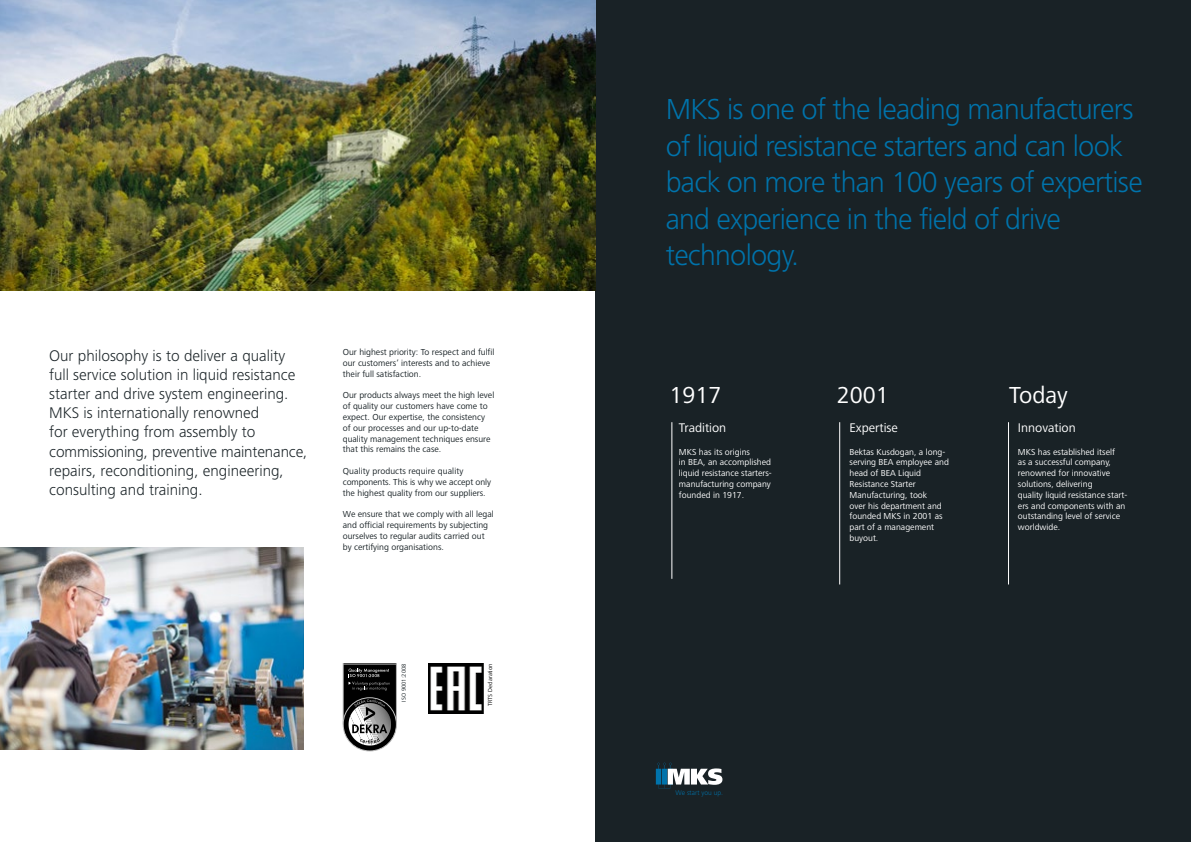
<style>
.page{position:relative;width:1191px;height:842px;background:#fff}
.page>*{position:absolute;margin:0;border:0;box-sizing:border-box;transform-origin:0 0}
.t1{font:300 30px/36.4px "Frutiger Next LT";letter-spacing:-.025em;color:#0073ab}
.t2{font:24px "Frutiger Next LT";color:#fff}
.t3{font:300 16px/19.2px "Frutiger Next LT";color:#192226}
.t4{font:13px "Frutiger Next LT";color:#fff}
.t5{font:9px/10.8px "Frutiger Next LT";color:#192226}
.t6{font:9px/10.8px "Frutiger Next LT";color:#fff}
.t7{font:300 7px "Frutiger Next LT";color:#0073ab}
.t8{font:6px "Frutiger Next LT";color:#000}
.t9{font:6px "Frutiger Next LT";color:#192226}
</style>
<div class="page">
<svg style="left:343px;top:698px;width:53px;height:53px"></svg>
<svg style="left:343px;top:664px;width:53px;height:81px;background:#4d4d4d"></svg>
<img style="left:429px;top:664px;width:54px;height:50px">
<img style="left:0;top:548px;width:303px;height:202px">
<div style="left:595px;top:0;width:596px;height:842px;background:#192226"></div>
<hr style="left:671px;top:422px;width:1px;height:157px;background:#fff">
<hr style="left:839px;top:422px;width:1px;height:162px;background:#fff">
<hr style="left:1008px;top:422px;width:1px;height:162px;background:#fff">
<svg style="left:656px;top:763px;width:66px;height:25px"></svg>
<img style="left:0;top:0;width:595px;height:291px">
<p class="t3" style="left:49px;top:346px;width:260px">Our philosophy is to deliver a quality full service solution in liquid resistance starter and drive system engineering.<br>MKS is internationally renowned<br>for everything from assembly to commissioning, preventive maintenance, repairs, reconditioning, engineering, consulting and training.</p>
<p class="t5" style="left:343px;top:347px;width:153px">Our highest priority: To respect and fulfil our customers’ interests and to achieve their full satisfaction.</p>
<p class="t5" style="left:343px;top:390px;width:153px">Our products always meet the high level of quality our customers have come to expect. Our expertise, the consistency of our processes and our up-to-date quality management techniques ensure that this remains the case.</p>
<p class="t5" style="left:343px;top:466px;width:150px">Quality products require quality components. This is why we accept only the highest quality from our suppliers.</p>
<p class="t5" style="left:343px;top:509px;width:152px">We ensure that we comply with all legal and official requirements by subjecting ourselves to regular audits carried out by certifying organisations.</p>
<p class="t9" style="left:400px;top:701px;width:39px;rotate:-90deg">ISO 9001:2008</p>
<p class="t8" style="left:487px;top:706px;width:44px;rotate:-90deg">TRTS Declaration</p>
<h1 class="t1" style="left:665px;top:91px;width:478px">MKS is one of the leading manufacturers of liquid resistance starters and can look back on more than 100 years of expertise and experience in the field of drive technology.</h1>
<h2 class="t2" style="left:669px;top:382px;width:54px">1917</h2>
<h2 class="t2" style="left:836px;top:382px;width:54px">2001</h2>
<h3 class="t4" style="left:849px;top:420px;width:50px">Expertise</h3>
<p class="t6" style="left:849px;top:446px;width:101px">Bektas Kusdogan, a long&shy;serving BEA employee and head of BEA Liquid<br>Resistance Starter<br>Manufacturing, took<br>over his department and founded MKS in 2001 as part of a management buyout.</p>
<h3 class="t4" style="left:679px;top:420px;width:49px">Tradition</h3>
<p class="t6" style="left:679px;top:446px;width:94px">MKS has its origins<br>in BEA, an accomplished liquid resistance starters&shy;manufacturing company founded in 1917.</p>
<h2 class="t2" style="left:1009px;top:382px;width:60px">Today</h2>
<h3 class="t4" style="left:1018px;top:420px;width:59px">Innovation</h3>
<p class="t6" style="left:1018px;top:446px;width:111px">MKS has established itself<br>as a successful company, renowned for innovative solutions, delivering<br>quality liquid resistance start&shy;ers and components with an outstanding level of service worldwide.</p>
<p class="t7" style="left:675px;top:788px;width:49px">We start you up.</p>
</div>
